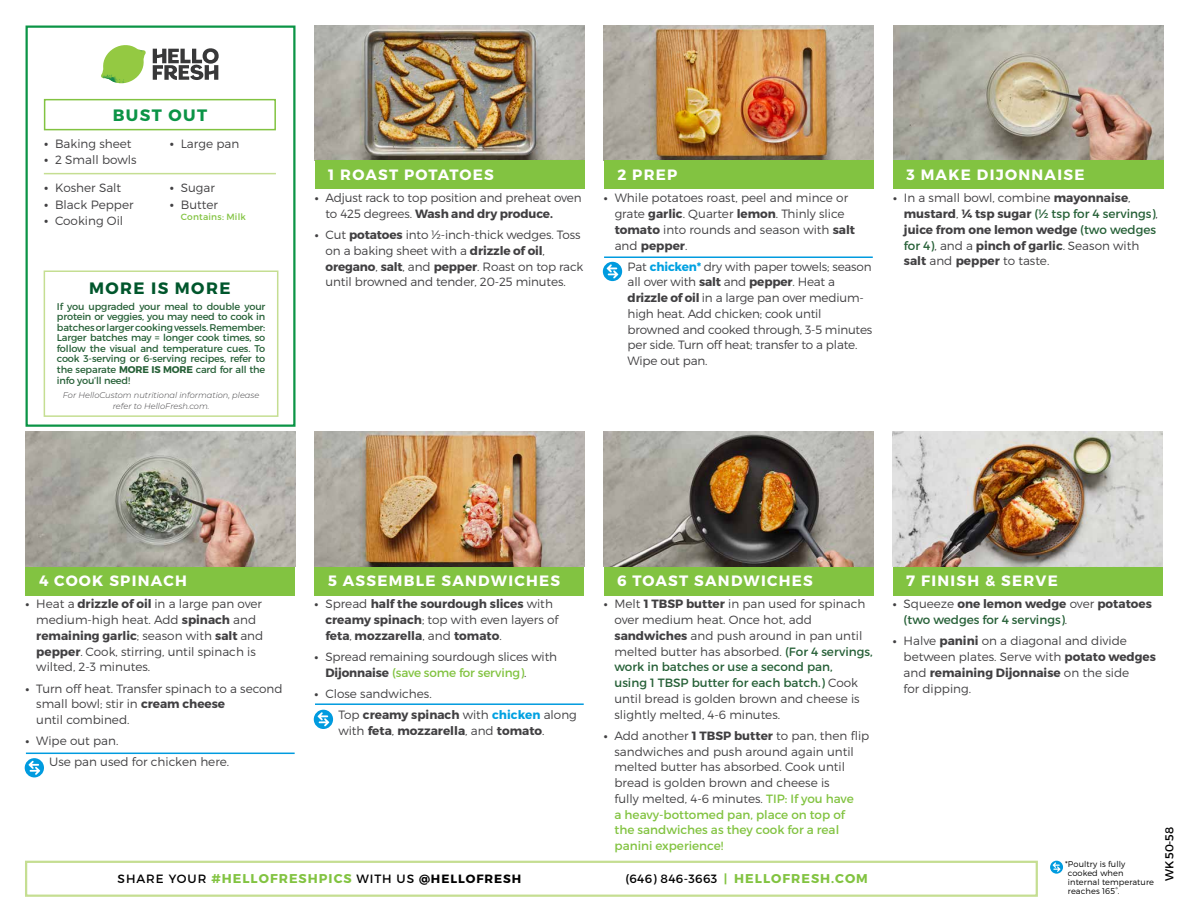
<style>
.page{position:relative;width:1188px;height:918px;background:#fff}
.page>*{position:absolute;margin:0;border:0;box-sizing:border-box;transform-origin:0 0}
.t1{font:700 16.5px "Montserrat";letter-spacing:.085em;color:#00562c}
.t2{font:700 16.5px "Montserrat";letter-spacing:.085em;color:#0b9446}
.t3{font:700 15px "Montserrat";letter-spacing:.085em;color:#fff}
.t4{font:700 12.75px "Montserrat";letter-spacing:.08em;color:#82c341}
.t5{font:300 12px/15.8px "Montserrat";color:#414042}
.t6{font:700 12px/15.8px "Montserrat";color:#414042}
.t7{font:12px/15.8px "Montserrat";color:#266037}
.t8{font:12px "Montserrat";letter-spacing:.08em;color:#000}
.t9{font:11.55px "Montserrat";color:#000}
.t10{font:9.75px/10.6px "Montserrat";letter-spacing:-.015em;color:#266037;text-align:justify}
.t11{font:9px "Montserrat";letter-spacing:.02em;color:#82c341}
.t12{font:italic 300 8.25px/11.2px "Montserrat";color:#414042;text-align:center}
.t13{font:300 8.25px/9px "Montserrat";letter-spacing:.01em;color:#000}
.s1{font-weight:600;font-size:13.5px}
.s2{font-weight:700}
.s3{font-weight:700;color:#00a1e1}
.s4{font-weight:300}
.s5{font-weight:400;color:#266037}
.s6{font-weight:400;color:#82c341}
.s7{font-weight:700;font-size:12.75px;color:#82c341}
.s8{font-weight:400;font-size:12px;color:#000}
.s9{font-size:12px}
.s10{font-weight:700;color:#414042}
.s11{font-weight:300;color:#414042}
</style>
<div class="page">
<svg style="left:153px;top:48px;width:66px;height:32px"></svg>
<svg style="left:104px;top:45px;width:40px;height:25px"></svg>
<img style="left:125px;top:45px;width:21px;height:17px">
<img style="left:103px;top:60px;width:39px;height:7px">
<img style="left:101px;top:62px;width:39px;height:22px">
<img style="left:124px;top:67px;width:18px;height:16px">
<svg style="left:1050px;top:861px;width:13px;height:13px"></svg>
<svg style="left:1053px;top:862px;width:8px;height:10px"></svg>
<div style="left:26px;top:26px;width:270px;height:401px;border:2px solid #0b9446"></div>
<div style="left:25px;top:861px;width:1013px;height:36px;border:2px solid #c5de92"></div>
<img style="left:315px;top:25px;width:270px;height:135px">
<img style="left:604px;top:25px;width:270px;height:135px">
<img style="left:604px;top:432px;width:269px;height:135px">
<img style="left:26px;top:432px;width:269px;height:135px">
<img style="left:893px;top:25px;width:270px;height:135px">
<img style="left:893px;top:432px;width:269px;height:135px">
<img style="left:315px;top:432px;width:269px;height:135px">
<div style="left:26px;top:567px;width:269px;height:28px;background:#82c341"></div>
<div style="left:604px;top:567px;width:269px;height:28px;background:#82c341"></div>
<div style="left:893px;top:567px;width:269px;height:28px;background:#82c341"></div>
<div style="left:315px;top:567px;width:269px;height:28px;background:#82c341"></div>
<div style="left:315px;top:160px;width:270px;height:29px;background:#82c341"></div>
<div style="left:604px;top:160px;width:270px;height:29px;background:#82c341"></div>
<div style="left:893px;top:160px;width:270px;height:29px;background:#82c341"></div>
<div style="left:44px;top:99px;width:232px;height:31px;border:2px solid #82c341"></div>
<svg style="left:603px;top:262px;width:19px;height:19px"></svg>
<svg style="left:607px;top:264px;width:11px;height:15px"></svg>
<svg style="left:314px;top:710px;width:19px;height:19px"></svg>
<svg style="left:318px;top:712px;width:11px;height:14px"></svg>
<svg style="left:25px;top:758px;width:19px;height:19px"></svg>
<svg style="left:28px;top:761px;width:12px;height:14px"></svg>
<hr style="left:604px;top:256px;width:269px;height:2px;background:#009bdf">
<hr style="left:315px;top:703px;width:269px;height:2px;background:#009bdf">
<hr style="left:26px;top:753px;width:269px;height:1px;background:#009bdf">
<hr style="left:44px;top:173px;width:232px;height:1px;background:#c5de92">
<div style="left:44px;top:271px;width:234px;height:146px;border:2px solid #c5de92"></div>
<h1 class="t2" style="left:113px;top:105px;width:96px">BUST OUT</h1>
<p class="t5" style="left:44px;top:135px;width:89px"><span class="s1">•</span> Baking sheet</p>
<p class="t5" style="left:44px;top:152px;width:94px"><span class="s1">•</span> 2 Small bowls</p>
<p class="t5" style="left:170px;top:135px;width:71px"><span class="s1">•</span> Large pan</p>
<p class="t5" style="left:44px;top:180px;width:79px"><span class="s1">•</span> Kosher Salt</p>
<p class="t5" style="left:44px;top:196px;width:91px"><span class="s1">•</span> Black Pepper</p>
<p class="t5" style="left:44px;top:213px;width:80px"><span class="s1">•</span> Cooking Oil</p>
<p class="t5" style="left:170px;top:180px;width:46px"><span class="s1">•</span> Sugar</p>
<p class="t5" style="left:170px;top:196px;width:49px"><span class="s1">•</span> Butter</p>
<p class="t11" style="left:181px;top:211px;width:67px">Contains: Milk</p>
<h1 class="t1" style="left:89px;top:277px;width:143px">MORE IS MORE</h1>
<p class="t10" style="left:57px;top:301px;width:210px">If you upgraded your meal to double your protein or veggies, you may need to cook in batches or larger cooking vessels. Remember:<br>Larger batches may = longer cook times, so follow the visual and temperature cues. To cook 3-serving or 6-serving recipes, refer to the separate <span class="s2">MORE IS MORE</span> card for all the info you’ll need!</p>
<p class="t12" style="left:63px;top:389px;width:198px">For HelloCustom nutritional information, please refer to HelloFresh.com.</p>
<p class="t3" style="left:328px;top:165px;width:167px">1 ROAST POTATOES</p>
<p class="t5" style="left:326px;top:190px;width:258px;text-indent:-11px"><span class="s2">•</span> Adjust rack to top position and preheat oven to 425 degrees. <span class="s2">Wash and dry produce.</span></p>
<p class="t5" style="left:326px;top:227px;width:260px;text-indent:-11px"><span class="s2">•</span> Cut <span class="s2">potatoes</span> into ½-inch-thick wedges. Toss on a baking sheet with a <span class="s2">drizzle of oil</span>, <span class="s2">oregano</span>, <span class="s2">salt</span>, and <span class="s2">pepper</span>. Roast on top rack until browned and tender, 20-25 minutes.</p>
<p class="t3" style="left:617px;top:165px;width:61px">2 PREP</p>
<p class="t5" style="left:615px;top:190px;width:242px;text-indent:-11px"><span class="s2">•</span> While potatoes roast, peel and mince or grate <span class="s2">garlic</span>. Quarter <span class="s2">lemon</span>. Thinly slice <span class="s2">tomato</span> into rounds and season with <span class="s2">salt </span>and <span class="s2">pepper</span>.</p>
<p class="t5" style="left:628px;top:258px;width:246px">Pat <span class="s3">chicken*</span> dry with paper towels; season all over with <span class="s2">salt</span> and <span class="s2">pepper</span>. Heat a <span class="s2">drizzle of oil</span> in a large pan over medium&shy;high heat. Add chicken; cook until browned and cooked through, 3-5 minutes per side. Turn off heat; transfer to a plate.<br>Wipe out pan.</p>
<p class="t3" style="left:907px;top:165px;width:179px">3 MAKE DIJONNAISE</p>
<p class="t6" style="left:904px;top:190px;width:256px;text-indent:-11px">• <span class="s4">In a small bowl, combine</span> mayonnaise<span class="s4">, </span>mustard<span class="s4">,</span> ¼ tsp sugar <span class="s5">(½ tsp for 4 servings)</span><span class="s4">, </span>juice from one lemon wedge <span class="s5">(two wedges for 4)</span><span class="s4">, and a</span> pinch of garlic<span class="s4">. Season with </span>salt <span class="s4">and</span> pepper <span class="s4">to taste.</span></p>
<p class="t3" style="left:39px;top:571px;width:149px">4 COOK SPINACH</p>
<p class="t5" style="left:36px;top:596px;width:228px;text-indent:-11px"><span class="s2">•</span> Heat a <span class="s2">drizzle of oil</span> in a large pan over medium-high heat. Add <span class="s2">spinach</span> and <span class="s2">remaining garlic</span>; season with <span class="s2">salt</span> and <span class="s2">pepper</span>. Cook, stirring, until spinach is wilted, 2-3 minutes.</p>
<p class="t5" style="left:36px;top:680px;width:248px;text-indent:-11px"><span class="s2">•</span> Turn off heat. Transfer spinach to a second small bowl; stir in <span class="s2">cream cheese<br></span>until combined.</p>
<p class="t5" style="left:49px;top:730px;width:181px;line-height:21.1px;text-indent:-24px"><span class="s2">•</span> Wipe out pan.<br>Use pan used for chicken here.</p>
<p class="t3" style="left:328px;top:571px;width:234px">5 ASSEMBLE SANDWICHES</p>
<p class="t6" style="left:325px;top:597px;width:234px;text-indent:-11px">• <span class="s4">Spread</span> half the sourdough slices <span class="s4">with </span>creamy spinach<span class="s4">; top with even layers of </span>feta<span class="s4">,</span> mozzarella<span class="s4">, and</span> tomato<span class="s4">.</span></p>
<p class="t5" style="left:325px;top:649px;width:233px;text-indent:-11px"><span class="s2">•</span> Spread remaining sourdough slices with<br><span class="s2">Dijonnaise</span> <span class="s6">(save some for serving)</span>.</p>
<p class="t5" style="left:338px;top:683px;width:240px;line-height:21.1px;text-indent:-24px"><span class="s2">•</span> Close sandwiches.<br>Top <span class="s2">creamy spinach</span> with <span class="s3">chicken</span> along</p>
<p class="t6" style="left:338px;top:723px;width:208px"><span class="s4">with</span> feta<span class="s4">,</span> mozzarella<span class="s4">, and</span> tomato<span class="s4">.</span></p>
<p class="t3" style="left:617px;top:571px;width:197px">6 TOAST SANDWICHES</p>
<p class="t5" style="left:615px;top:596px;width:260px;text-indent:-11px"><span class="s2">•</span> Melt <span class="s2">1 TBSP butter</span> in pan used for spinach over medium heat. Once hot, add <span class="s2">sandwiches</span> and push around in pan until melted butter has absorbed. <span class="s5">(For 4 servings, work in batches or use a second pan,<br>using 1 TBSP butter for each batch.)</span> Cook until bread is golden brown and cheese is slightly melted, 4-6 minutes.</p>
<p class="t5" style="left:615px;top:727px;width:256px;text-indent:-11px"><span class="s2">•</span> Add another <span class="s2">1 TBSP butter</span> to pan, then flip sandwiches and push around again until melted butter has absorbed. Cook until bread is golden brown and cheese is<br>fully melted, 4-6 minutes. <span class="s6">TIP: If you have<br>a heavy-bottomed pan, place on top of<br>the sandwiches as they cook for a real panini experience!</span></p>
<p class="t8" style="left:118px;top:872px;width:405px">SHARE YOUR <span class="s7">#HELLOFRESHPICS</span> WITH US <span class="s2">@HELLOFRESH</span></p>
<p class="t4" style="left:625px;top:871px;width:244px"><span class="s8">(646) 846-3663</span> <span class="s9">|</span> HELLOFRESH.COM</p>
<p class="t3" style="left:906px;top:571px;width:153px">7 FINISH &amp; SERVE</p>
<p class="t7" style="left:904px;top:596px;width:250px;text-indent:-11px"><span class="s10">•</span> <span class="s11">Squeeze</span> <span class="s10">one lemon wedge</span> <span class="s11">over</span> <span class="s10">potatoes </span>(two wedges for 4 servings)<span class="s11">.</span></p>
<p class="t5" style="left:904px;top:633px;width:254px;text-indent:-11px"><span class="s2">•</span> Halve <span class="s2">panini</span> on a diagonal and divide between plates. Serve with <span class="s2">potato wedges </span>and <span class="s2">remaining Dijonnaise</span> on the side<br>for dipping.</p>
<p class="t13" style="left:1068px;top:859px;width:88px;text-indent:-3px">*Poultry is fully cooked when internal temperature reaches 165°.</p>
<p class="t9" style="left:1162px;top:881px;width:55px;rotate:-90deg">WK 50-58</p>
</div>
